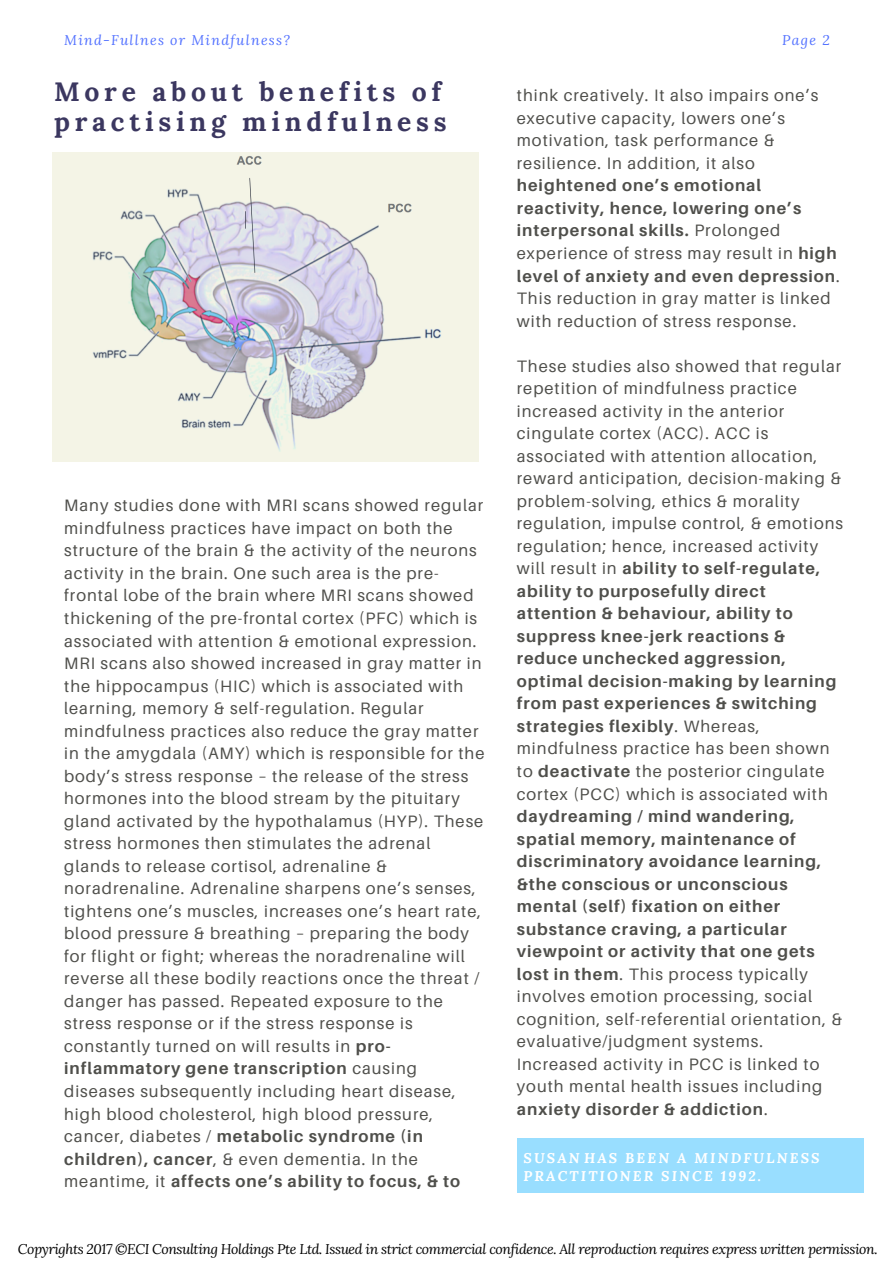
<style>
.page{position:relative;width:893px;height:1263px;background:#fff}
.page>*{position:absolute;margin:0;border:0;box-sizing:border-box;transform-origin:0 0}
.t1{font:700 26.55px/29.2px "Lora";letter-spacing:.18em;color:#3b3760}
.t2{font:16.5px/22.5px "Aileron";letter-spacing:.06em;color:#4f4f4b}
.t3{font:700 16.5px/22.5px "Aileron";letter-spacing:.06em;color:#4f4f4b}
.t4{font:italic 14.1px "Lora";letter-spacing:-.03em;color:#000}
.t5{font:italic 700 14.1px/18px "Lora";letter-spacing:.15em;color:#fff}
.t6{font:italic 14.1px "Lora";letter-spacing:.09em;color:#5271ff}
.s1{font-weight:700}
.s2{font-weight:400}
</style>
<div class="page">
<img style="left:53px;top:152px;width:426px;height:310px">
<div style="left:517px;top:1138px;width:347px;height:54px;background:#99deff"></div>
<p class="t6" style="left:64px;top:31px;width:228px">Mind-Fullnes or Mindfulness?</p>
<p class="t6" style="left:782px;top:31px;width:49px">Page 2</p>
<h1 class="t1" style="left:54px;top:77px;width:394px">More about benefits of practising mindfulness</h1>
<p class="t2" style="left:64px;top:494px;width:422px">Many studies done with MRI scans showed regular mindfulness practices have impact on both the structure of the brain &amp; the activity of the neurons activity in the brain. One such area is the pre&shy;frontal lobe of the brain where MRI scans showed thickening of the pre-frontal cortex (PFC) which is associated with attention &amp; emotional expression.<br>MRI scans also showed increased in gray matter in the hippocampus (HIC) which is associated with learning, memory &amp; self-regulation. Regular mindfulness practices also reduce the gray matter in the amygdala (AMY) which is responsible for the body’s stress response – the release of the stress hormones into the blood stream by the pituitary gland activated by the hypothalamus (HYP). These stress hormones then stimulates the adrenal glands to release cortisol, adrenaline &amp; noradrenaline. Adrenaline sharpens one’s senses, tightens one’s muscles, increases one’s heart rate, blood pressure &amp; breathing – preparing the body for flight or fight; whereas the noradrenaline will reverse all these bodily reactions once the threat / danger has passed. Repeated exposure to the stress response or if the stress response is constantly turned on will results in <span class="s1">pro&shy;inflammatory gene transcription</span> causing diseases subsequently including heart disease, high blood cholesterol, high blood pressure, cancer, diabetes / <span class="s1">metabolic syndrome (in children), cancer</span>, &amp; even dementia. In the meantime, it <span class="s1">affects one’s ability to focus, &amp; to</span></p>
<p class="t2" style="left:517px;top:84px;width:303px">think creatively. It also impairs one’s executive capacity, lowers one’s motivation, task performance &amp; resilience. In addition, it also</p>
<p class="t3" style="left:517px;top:174px;width:324px">heightened one’s emotional reactivity, hence, lowering one’s interpersonal skills. <span class="s2">Prolonged experience of stress may result in</span> high level of anxiety and even depression<span class="s2">.<br>This reduction in gray matter is linked with reduction of stress response.</span></p>
<p class="t2" style="left:517px;top:354px;width:328px">These studies also showed that regular repetition of mindfulness practice increased activity in the anterior cingulate cortex (ACC). ACC is associated with attention allocation, reward anticipation, decision-making &amp; problem-solving, ethics &amp; morality regulation, impulse control, &amp; emotions regulation; hence, increased activity will result in <span class="s1">ability to self-regulate, ability to purposefully direct attention &amp; behaviour, ability to suppress knee-jerk reactions &amp; reduce unchecked aggression, optimal decision-making by learning from past experiences &amp; switching strategies flexibly</span>. Whereas, mindfulness practice has been shown to <span class="s1">deactivate</span> the posterior cingulate cortex (PCC) which is associated with</p>
<p class="t3" style="left:517px;top:805px;width:327px">daydreaming / mind wandering, spatial memory, maintenance of discriminatory avoidance learning, &amp;the conscious or unconscious mental (self) fixation on either substance craving, a particular viewpoint or activity that one gets lost in them<span class="s2">. This process typically involves emotion processing, social cognition, self-referential orientation, &amp; evaluative/judgment systems.<br>Increased activity in PCC is linked to youth mental health issues including </span>anxiety disorder &amp; addiction<span class="s2">.</span></p>
<p class="t5" style="left:524px;top:1148px;width:298px">SUSAN HAS BEEN A MINDFULNESS<br>PRACTITIONER SINCE 1992.</p>
<p class="t4" style="left:18px;top:1240px;width:861px">Copyrights 2017 ©ECI Consulting Holdings Pte Ltd. Issued in strict commercial confidence. All reproduction requires express written permission.</p>
</div>
